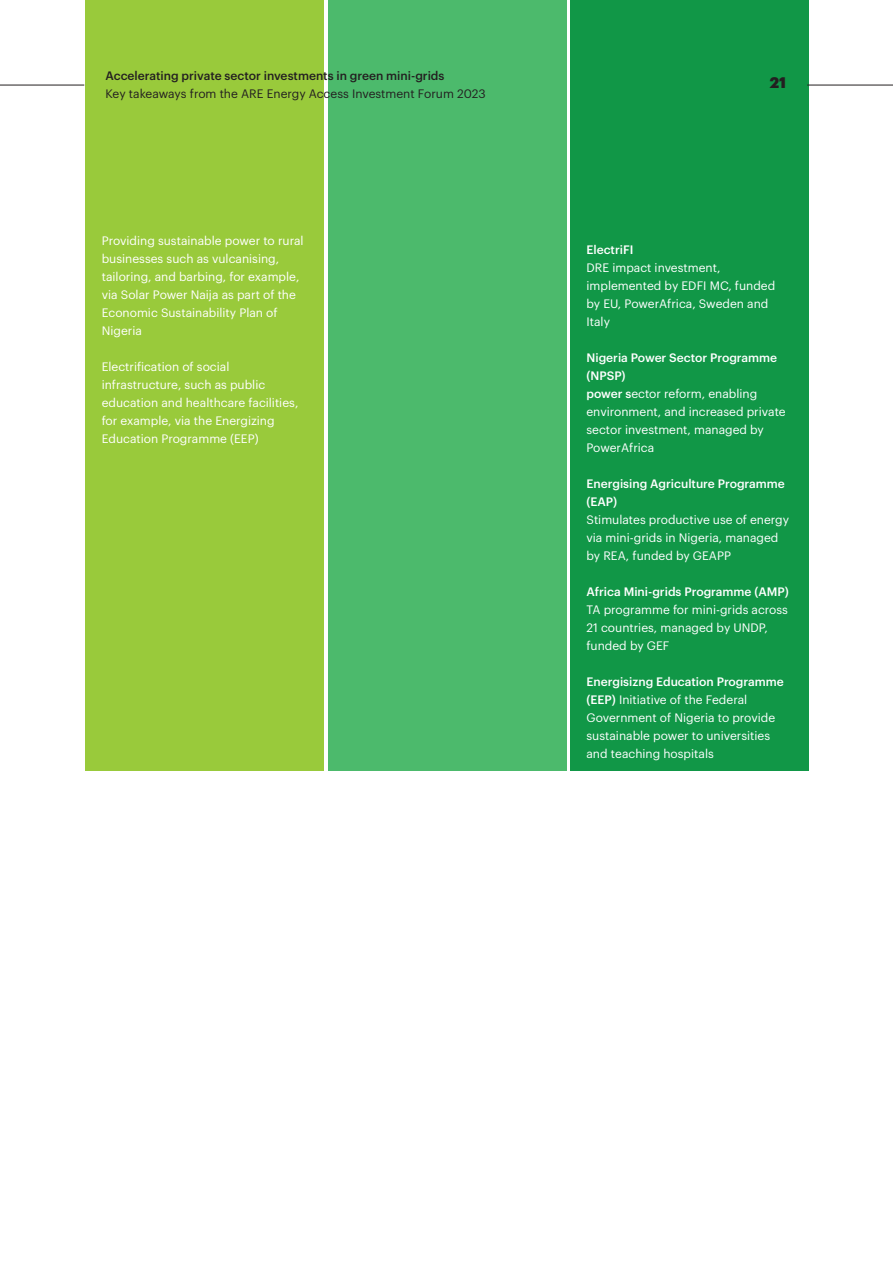
<style>
.page{position:relative;width:893px;height:1263px;background:#fff}
.page>*{position:absolute;margin:0;border:0;box-sizing:border-box;transform-origin:0 0}
.t1{font:900 15px "Graphik";color:#231f20}
.t2{font:12px/18px "Graphik";color:#fff}
.t3{font:500 12px/18px "Graphik";color:#fff}
.t4{font:500 12px "Graphik";color:#231f20}
.t5{font:12px "Graphik";color:#231f20}
.s1{font-weight:500}
</style>
<div class="page">
<div style="left:86px;top:0;width:238px;height:770px;background:#99ca3b"></div>
<div style="left:328px;top:0;width:238px;height:770px;background:#4cba6c"></div>
<div style="left:571px;top:0;width:238px;height:770px;background:#119747"></div>
<hr style="left:807px;top:85px;width:86px;height:1px;background:#231f20">
<hr style="left:0;top:85px;width:84px;height:1px;background:#231f20">
<p class="t4" style="left:106px;top:66px;width:340px">Accelerating private sector investments in green mini-grids</p>
<p class="t5" style="left:106px;top:84px;width:382px">Key takeaways from the ARE Energy Access Investment Forum 2023</p>
<p class="t2" style="left:102px;top:231px;width:203px">Providing sustainable power to rural businesses such as vulcanising, tailoring, and barbing, for example, via Solar Power Naija as part of the<br>Economic Sustainability Plan of<br>Nigeria</p>
<p class="t2" style="left:102px;top:357px;width:198px">Electrification of social infrastructure, such as public education and healthcare facilities, for example, via the Energizing<br>Education Programme (EEP)</p>
<p class="t1" style="left:770px;top:71px;width:18px">21</p>
<p class="t3" style="left:586px;top:239px;width:48px">ElectriFI</p>
<p class="t2" style="left:586px;top:257px;width:190px">DRE impact investment, implemented by EDFI MC, funded by EU, PowerAfrica, Sweden and<br>Italy</p>
<p class="t2" style="left:586px;top:347px;width:201px"><span class="s1">Nigeria Power Sector Programme (NPSP)<br>power s</span>ector reform, enabling environment, and increased private sector investment, managed by<br>PowerAfrica</p>
<p class="t3" style="left:586px;top:473px;width:200px">Energising Agriculture Programme (EAP)</p>
<p class="t2" style="left:586px;top:509px;width:204px">Stimulates productive use of energy via mini-grids in Nigeria, managed by REA, funded by GEAPP</p>
<p class="t3" style="left:586px;top:581px;width:204px">Africa Mini-grids Programme (AMP)</p>
<p class="t2" style="left:586px;top:599px;width:203px">TA programme for mini-grids across<br>21 countries, managed by UNDP, funded by GEF</p>
<p class="t2" style="left:586px;top:671px;width:199px"><span class="s1">Energisizng Education Programme (EEP)</span> Initiative of the Federal<br>Government of Nigeria to provide sustainable power to universities and teaching hospitals</p>
</div>
